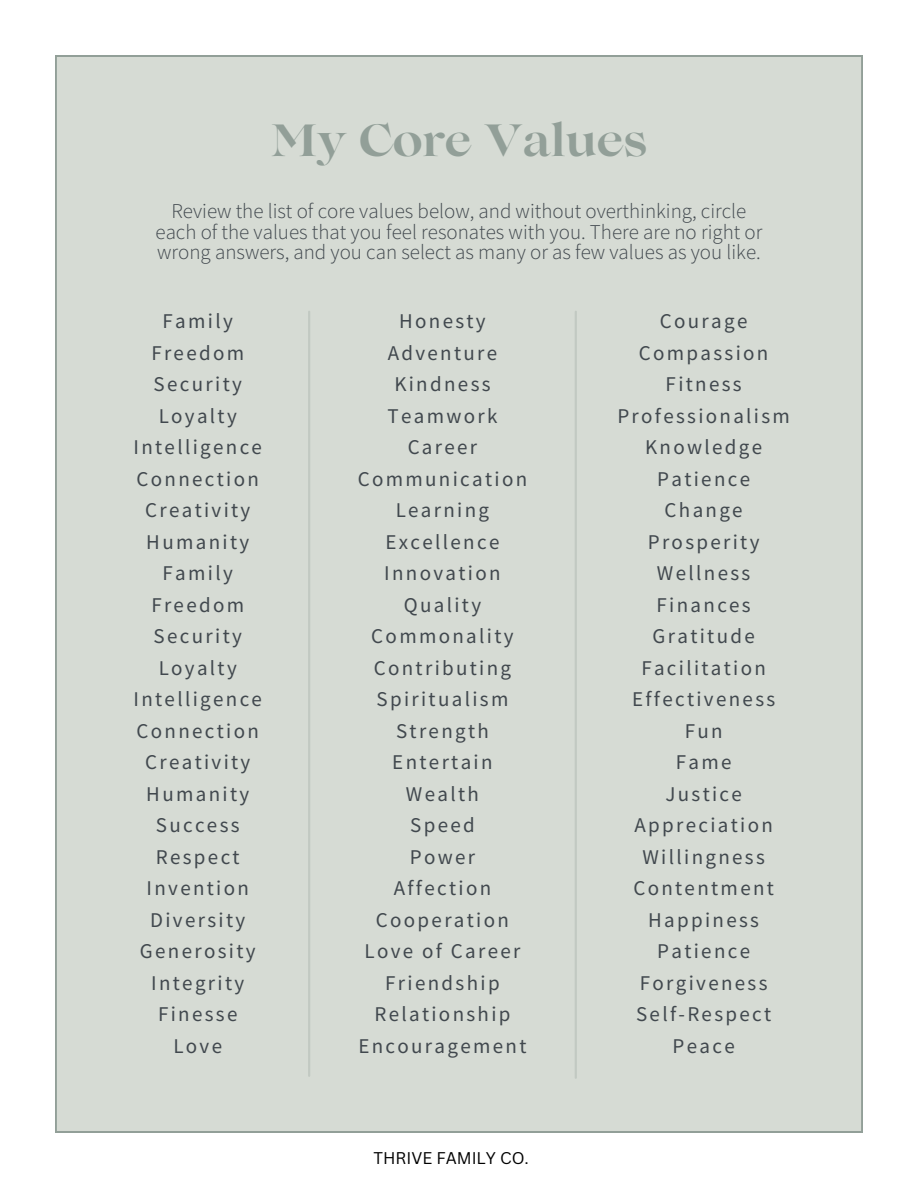
<style>
.page{position:relative;width:918px;height:1188px;background:#fff}
.page>*{position:absolute;margin:0;border:0;box-sizing:border-box;transform-origin:0 0}
.t1{font:700 45px "Lovelace";color:#929f98}
.t2{font:21px/31.5px "Mada";letter-spacing:.11em;color:#41484e;text-align:center}
.t3{font:300 21px/20.2px "Mada";color:#41484e;text-align:center}
.t4{font:16.5px "Canva Sans";color:#000}
</style>
<div class="page">
<div style="left:56px;top:56px;width:806px;height:1076px;background:#d6dbd4"></div>
<hr style="left:308px;top:312px;width:2px;height:764px;background:#929f98">
<hr style="left:575px;top:312px;width:2px;height:766px;background:#929f98">
<h2 class="t1" style="left:270px;top:124px;width:379px">My Core Values</h2>
<h1 class="t3" style="left:156px;top:202px;width:608px">Review the list of core values below, and without overthinking, circle each of the values that you feel resonates with you. There are no right or wrong answers, and you can select as many or as few values as you like.</h1>
<p class="t2" style="left:134px;top:306px;width:130px">Family<br>Freedom<br>Security<br>Loyalty<br>Intelligence<br>Connection<br>Creativity<br>Humanity<br>Family<br>Freedom<br>Security<br>Loyalty<br>Intelligence<br>Connection<br>Creativity<br>Humanity<br>Success<br>Respect<br>Invention<br>Diversity<br>Generosity<br>Integrity<br>Finesse<br>Love</p>
<p class="t2" style="left:617px;top:306px;width:174px">Courage<br>Compassion<br>Fitness<br>Professionalism<br>Knowledge<br>Patience<br>Change<br>Prosperity<br>Wellness<br>Finances<br>Gratitude<br>Facilitation<br>Effectiveness<br>Fun<br>Fame<br>Justice<br>Appreciation<br>Willingness</p>
<p class="t2" style="left:358px;top:306px;width:171px">Honesty<br>Adventure<br>Kindness<br>Teamwork<br>Career<br>Communication<br>Learning<br>Excellence<br>Innovation<br>Quality<br>Commonality<br>Contributing<br>Spiritualism<br>Strength<br>Entertain<br>Wealth<br>Speed<br>Power<br>Affection<br>Cooperation<br>Love of Career<br>Friendship<br>Relationship<br>Encouragement</p>
<h2 class="t2" style="left:633px;top:873px;width:142px">Contentment<br>Happiness</h2>
<p class="t2" style="left:640px;top:936px;width:129px">Patience<br>Forgiveness</p>
<h2 class="t2" style="left:636px;top:999px;width:137px">Self-Respect<br>Peace</h2>
<p class="t4" style="left:374px;top:1147px;width:157px">THRIVE FAMILY CO.</p>
</div>
